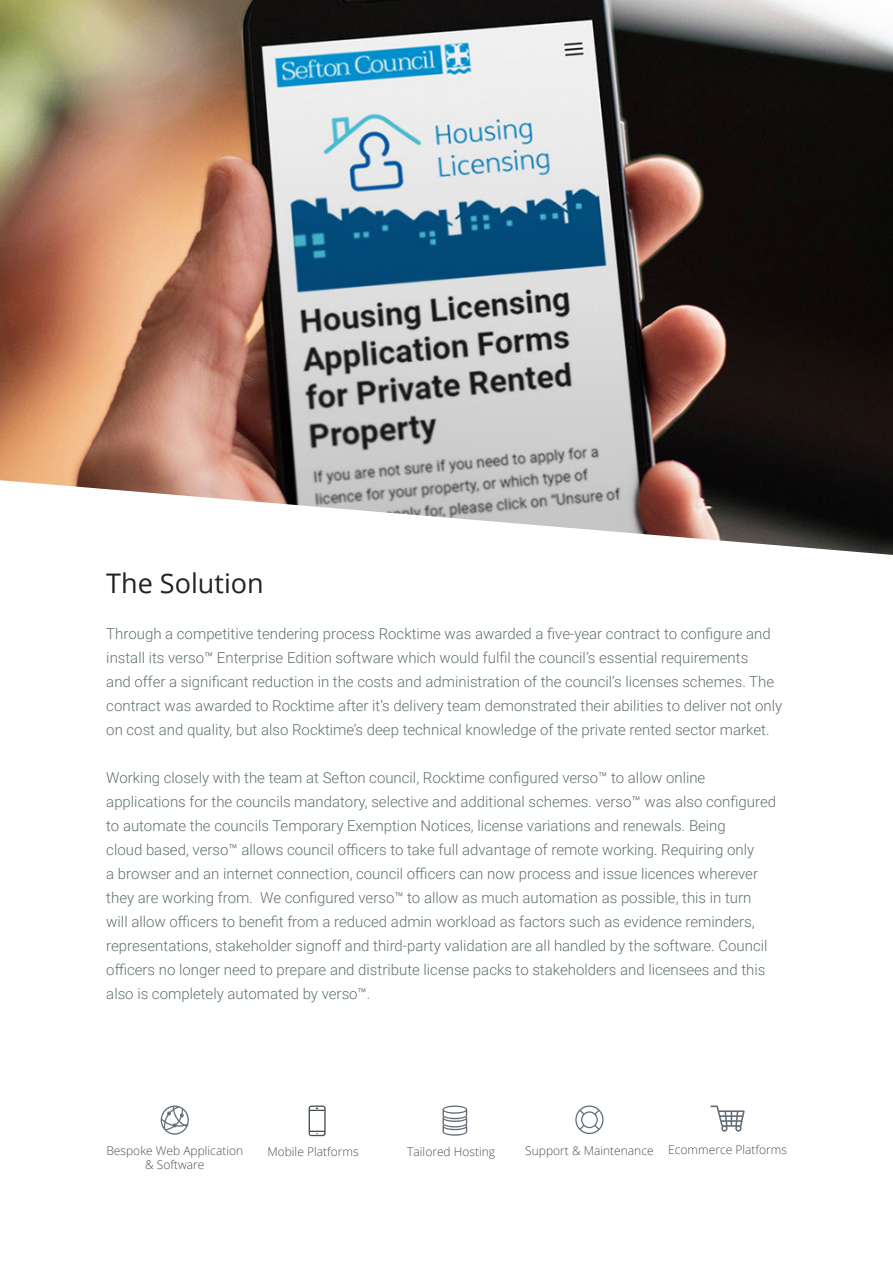
<style>
.page{position:relative;width:893px;height:1263px;background:#fff}
.page>*{position:absolute;margin:0;border:0;box-sizing:border-box;transform-origin:0 0}
.t1{font:27px "Open Sans";color:#242220}
.t2{font:300 15px/24px "Roboto";color:#637073}
.t3{font:300 12px "Open Sans";color:#485150}
</style>
<div class="page">
<img style="left:0;top:0;width:893px;height:555px">
<svg style="left:575px;top:1105px;width:29px;height:29px"></svg>
<svg style="left:161px;top:1105px;width:28px;height:30px"></svg>
<svg style="left:442px;top:1105px;width:25px;height:31px"></svg>
<svg style="left:710px;top:1105px;width:35px;height:27px"></svg>
<svg style="left:309px;top:1105px;width:17px;height:31px"></svg>
<h1 class="t1" style="left:106px;top:565px;width:159px">The Solution</h1>
<p class="t2" style="left:106px;top:621px;width:677px">Through a competitive tendering process Rocktime was awarded a five-year contract to configure and install its verso™ Enterprise Edition software which would fulfil the council’s essential requirements<br>and offer a significant reduction in the costs and administration of the council’s licenses schemes. The contract was awarded to Rocktime after it’s delivery team demonstrated their abilities to deliver not only on cost and quality, but also Rocktime’s deep technical knowledge of the private rented sector market.</p>
<p class="t2" style="left:106px;top:765px;width:671px">Working closely with the team at Sefton council, Rocktime configured verso™ to allow online applications for the councils mandatory, selective and additional schemes. verso™ was also configured to automate the councils Temporary Exemption Notices, license variations and renewals. Being<br>cloud based, verso™ allows council officers to take full advantage of remote working. Requiring only<br>a browser and an internet connection, council officers can now process and issue licences wherever they are working from. We configured verso™ to allow as much automation as possible, this in turn will allow officers to benefit from a reduced admin workload as factors such as evidence reminders, representations, stakeholder signoff and third-party validation are all handled by the software. Council officers no longer need to prepare and distribute license packs to stakeholders and licensees and this also is completely automated by verso™.</p>
<p class="t3" style="left:267px;top:1143px;width:93px">Mobile Platforms</p>
<p class="t3" style="left:407px;top:1143px;width:89px">Tailored Hosting</p>
<p class="t3" style="left:668px;top:1141px;width:120px">Ecommerce Platforms</p>
<p class="t3" style="left:106px;top:1142px;width:138px">Bespoke Web Application</p>
<p class="t3" style="left:525px;top:1142px;width:130px">Support &amp; Maintenance</p>
<p class="t3" style="left:145px;top:1156px;width:61px">&amp; Software</p>
</div>
